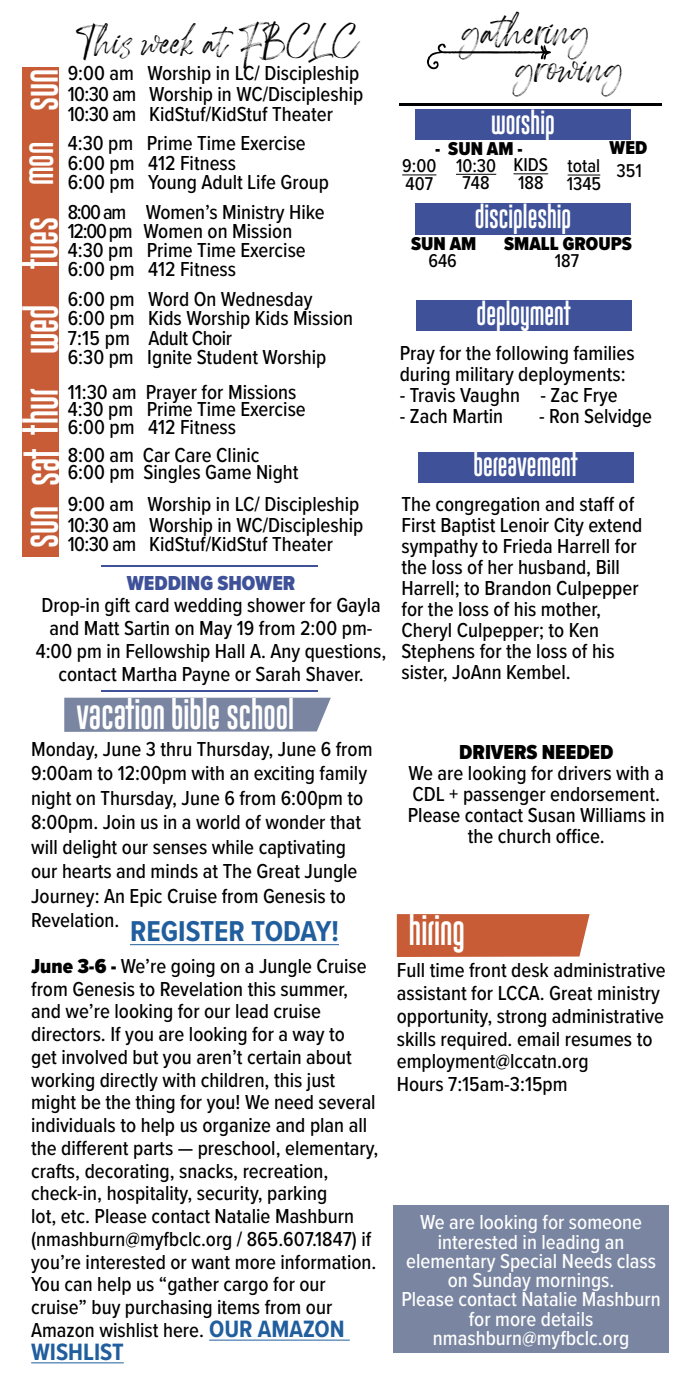
<style>
.page{position:relative;width:693px;height:1386px;background:#fff}
.page>*{position:absolute;margin:0;border:0;box-sizing:border-box;transform-origin:0 0}
.t1{font:89.25px "Catalina Extras";color:#000}
.t2{font:36.75px "Buttergone Brush";color:#000}
.t3{font:35px "Buttergone Brush";color:#000}
.t4{font:700 29.75px "Proxima Nova Cond";color:#215e9e}
.t5{font:28px "Gobold Uplow";color:#fff}
.t6{font:24.5px "Gobold Uplow";color:#fff}
.t7{font:700 24.5px "Proxima Nova Cond";color:#215e9e}
.t8{font:500 21px/22.8px "Proxima Nova Cond";color:#000}
.t9{font:500 21px/19.2px "Proxima Nova Cond";color:#fff;text-align:center}
.t10{font:900 21px "Proxima Nova Cond";color:#000}
.t11{font:900 21px "Proxima Nova Cond";color:#3f5299}
.t12{font:19.25px "Gobold Uplow";color:#fff}
.t13{font:500 19.25px/17.5px "Proxima Nova Cond";color:#000}
.t14{font:900 19.25px "Proxima Nova Cond";color:#000}
.s1{font-weight:900}
.s2{font-weight:700;font-size:24.5px;color:#215e9e}
</style>
<div class="page">
<svg style="left:397px;top:914px;width:193px;height:43px;background:#c8613d"></svg>
<hr style="left:209px;top:1340px;width:141px;height:1px;background:#215e9e">
<hr style="left:31px;top:1363px;width:93px;height:1px;background:#215e9e">
<div style="left:64px;top:698px;width:267px;height:34px;background:#7a86a1"></div>
<hr style="left:130px;top:944px;width:209px;height:1px;background:#215e9e">
<div style="left:418px;top:452px;width:215px;height:31px;background:#3f5299"></div>
<div style="left:393px;top:1205px;width:276px;height:148px;background:#7a86a1"></div>
<hr style="left:399px;top:103px;width:263px;height:2px;background:#000">
<div style="left:415px;top:110px;width:216px;height:30px;background:#3f5299"></div>
<div style="left:415px;top:203px;width:216px;height:31px;background:#3f5299"></div>
<hr style="left:456px;top:174px;width:40px;height:1px;background:#000">
<hr style="left:402px;top:175px;width:34px;height:1px;background:#000">
<hr style="left:568px;top:175px;width:32px;height:1px;background:#000">
<hr style="left:513px;top:174px;width:35px;height:1px;background:#000">
<div style="left:416px;top:300px;width:216px;height:31px;background:#3f5299"></div>
<div style="left:22px;top:67px;width:37px;height:490px;background:#c75c36"></div>
<hr style="left:101px;top:565px;width:217px;height:2px;background:#3f5299">
<hr style="left:101px;top:690px;width:217px;height:2px;background:#3f5299">
<h3 class="t5" style="left:22px;top:111px;width:44px;rotate:-90deg">Sun</h3>
<p class="t6" style="left:22px;top:185px;width:45px;rotate:-90deg">mon</p>
<h3 class="t5" style="left:22px;top:269px;width:54px;rotate:-90deg">tues</h3>
<h3 class="t5" style="left:22px;top:354px;width:51px;rotate:-90deg">wed</h3>
<h3 class="t5" style="left:22px;top:435px;width:48px;rotate:-90deg">thur</h3>
<h3 class="t5" style="left:23px;top:548px;width:101px;rotate:-90deg">sun sat</h3>
<h3 class="t3" style="left:76px;top:20px;width:285px">This week at FBCLC</h3>
<p class="t8" style="left:68px;top:64px;width:297px;line-height:20.1px">9:00 am Worship in LC/ Discipleship<br>10:30 am Worship in WC/Discipleship<br>10:30 am KidStuf/KidStuf Theater</p>
<p class="t8" style="left:68px;top:134px;width:263px;line-height:19.2px">4:30 pm Prime Time Exercise<br>6:00 pm 412 Fitness<br>6:00 pm Young Adult Life Group</p>
<p class="t8" style="left:68px;top:202px;width:258px;line-height:19.2px">8:00 am Women’s Ministry Hike<br>12:00 pm Women on Mission<br>4:30 pm Prime Time Exercise<br>6:00 pm 412 Fitness</p>
<p class="t8" style="left:68px;top:290px;width:287px;line-height:19.2px">6:00 pm Word On Wednesday<br>6:00 pm Kids Worship Kids Mission<br>7:15 pm Adult Choir<br>6:30 pm Ignite Student Worship</p>
<p class="t8" style="left:68px;top:384px;width:240px;line-height:17.5px">11:30 am Prayer for Missions<br>4:30 pm Prime Time Exercise<br>6:00 pm 412 Fitness</p>
<p class="t8" style="left:68px;top:447px;width:232px;line-height:17.5px">8:00 am Car Care Clinic<br>6:00 pm Singles Game Night</p>
<p class="t8" style="left:68px;top:494px;width:297px;line-height:20.1px">9:00 am Worship in LC/ Discipleship<br>10:30 am Worship in WC/Discipleship<br>10:30 am KidStuf/KidStuf Theater</p>
<p class="t11" style="left:127px;top:570px;width:170px">WEDDING SHOWER</p>
<p class="t8" style="left:36px;top:595px;width:352px;text-align:center">Drop-in gift card wedding shower for Gayla and Matt Sartin on May 19 from 2:00 pm-4:00 pm in Fellowship Hall A. Any questions, contact Martha Payne or Sarah Shaver.</p>
<p class="t6" style="left:76px;top:698px;width:219px">vacation bible school</p>
<p class="t8" style="left:31px;top:737px;width:343px;line-height:24.5px">Monday, June 3 thru Thursday, June 6 from 9:00am to 12:00pm with an exciting family night on Thursday, June 6 from 6:00pm to 8:00pm. Join us in a world of wonder that will delight our senses while captivating our hearts and minds at The Great Jungle Journey: An Epic Cruise from Genesis to Revelation.</p>
<p class="t8" style="left:31px;top:955px;width:349px"><span class="s1">June 3-6 -</span> We’re going on a Jungle Cruise from Genesis to Revelation this summer, and we’re looking for our lead cruise directors. If you are looking for a way to<br>get involved but you aren’t certain about working directly with children, this just might be the thing for you! We need several individuals to help us organize and plan all the different parts — preschool, elementary, crafts, decorating, snacks, recreation, check-in, hospitality, security, parking<br>lot, etc. Please contact Natalie Mashburn (nmashburn@myfbclc.org / 865.607.1847) if you’re interested or want more information.<br>You can help us “gather cargo for our cruise” buy purchasing items from our Amazon wishlist here. <span class="s2">OUR AMAZON</span></p>
<p class="t7" style="left:31px;top:1337px;width:94px">WISHLIST</p>
<h3 class="t4" style="left:130px;top:913px;width:210px">REGISTER TODAY!</h3>
<h2 class="t2" style="left:465px;top:9px;width:130px">gathering</h2>
<h1 class="t1" style="left:418px;top:13px;width:143px">E</h1>
<h2 class="t2" style="left:518px;top:45px;width:110px">growing</h2>
<p class="t12" style="left:491px;top:110px;width:65px">worship</p>
<p class="t14" style="left:435px;top:137px;width:89px">- SUN AM -</p>
<p class="t14" style="left:610px;top:136px;width:39px">WED</p>
<p class="t13" style="left:456px;top:157px;width:42px;text-align:center">10:30<br>748</p>
<p class="t13" style="left:513px;top:157px;width:36px">KIDS<br>188</p>
<p class="t13" style="left:402px;top:158px;width:36px">9:00<br>407</p>
<p class="t13" style="left:567px;top:158px;width:36px">total<br>1345</p>
<p class="t13" style="left:617px;top:163px;width:27px">351</p>
<p class="t12" style="left:475px;top:203px;width:98px">discipleship</p>
<p class="t14" style="left:411px;top:232px;width:67px">SUN AM</p>
<p class="t14" style="left:504px;top:232px;width:129px">SMALL GROUPS</p>
<p class="t13" style="left:428px;top:252px;width:30px">646</p>
<p class="t13" style="left:555px;top:252px;width:26px">187</p>
<p class="t12" style="left:477px;top:300px;width:96px">deployment</p>
<p class="t8" style="left:400px;top:342px;width:237px;line-height:21px">Pray for the following families during military deployments:</p>
<p class="t8" style="left:400px;top:384px;width:219px">- Travis Vaughn - Zac Frye</p>
<p class="t8" style="left:400px;top:405px;width:105px">- Zach Martin</p>
<p class="t8" style="left:539px;top:405px;width:114px">- Ron Selvidge</p>
<p class="t12" style="left:473px;top:452px;width:106px">bereavement</p>
<p class="t8" style="left:402px;top:494px;width:242px;line-height:21px">The congregation and staff of<br>First Baptist Lenoir City extend sympathy to Frieda Harrell for the loss of her husband, Bill<br>Harrell; to Brandon Culpepper for the loss of his mother,<br>Cheryl Culpepper; to Ken<br>Stephens for the loss of his sister, JoAnn Kembel.</p>
<p class="t10" style="left:459px;top:739px;width:156px">DRIVERS NEEDED</p>
<p class="t8" style="left:408px;top:763px;width:259px;line-height:21px;text-align:center">We are looking for drivers with a<br>CDL + passenger endorsement.<br>Please contact Susan Williams in the church office.</p>
<p class="t6" style="left:409px;top:914px;width:57px">hiring</p>
<p class="t8" style="left:397px;top:959px;width:270px">Full time front desk administrative assistant for LCCA. Great ministry opportunity, strong administrative skills required. email resumes to employment@lccatn.org<br>Hours 7:15am-3:15pm</p>
<p class="t9" style="left:401px;top:1213px;width:261px">We are looking for someone interested in leading an elementary Special Needs class on Sunday mornings.<br>Please contact Natalie Mashburn for more details nmashburn@myfbclc.org</p>
</div>
